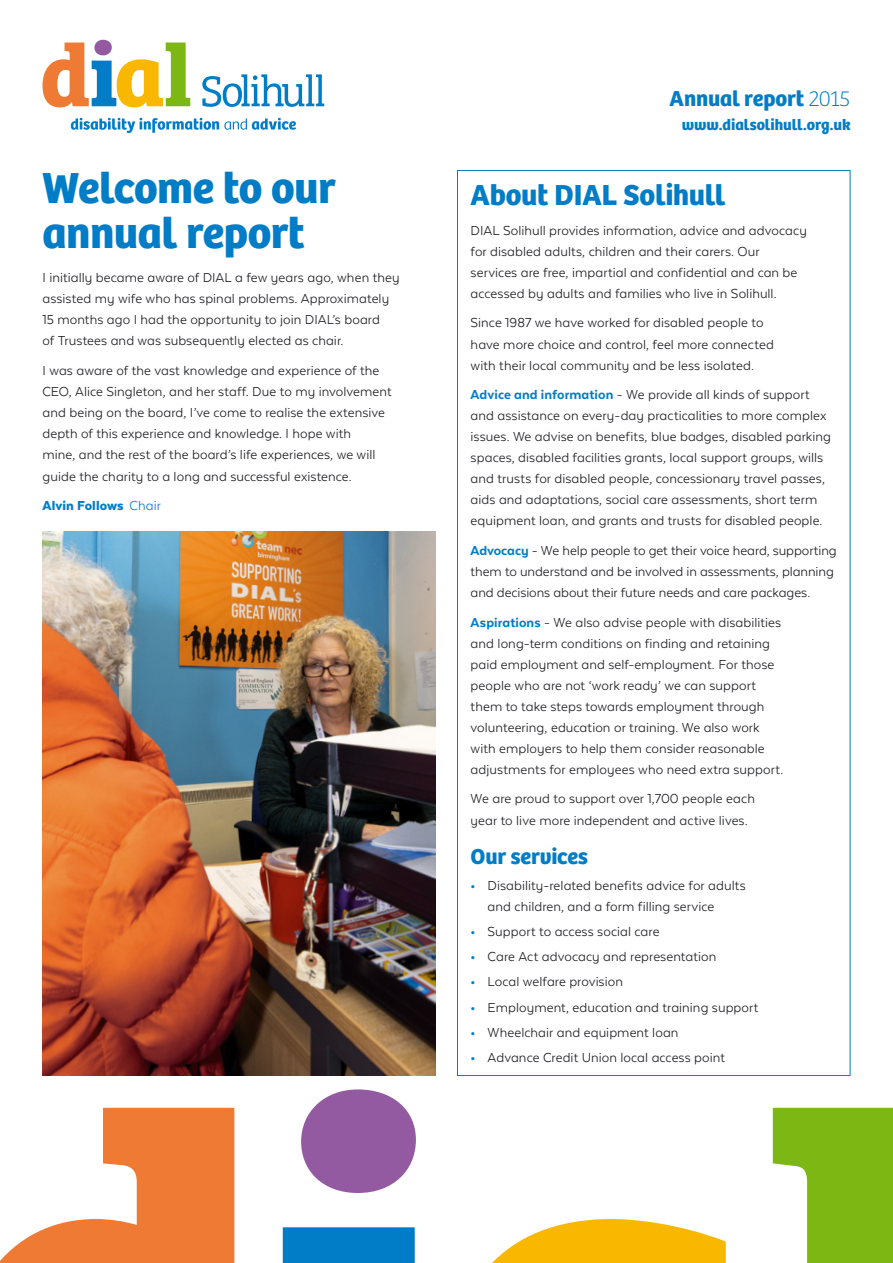
<style>
.page{position:relative;width:893px;height:1263px;background:#fff}
.page>*{position:absolute;margin:0;border:0;box-sizing:border-box;transform-origin:0 0}
.t1{font:700 45px/45.2px "Bree";letter-spacing:-.015em;color:#007dc6}
.t2{font:700 30px "Bree";letter-spacing:-.005em;color:#007dc6}
.t3{font:700 22.5px "Bree";letter-spacing:-.005em;color:#007dc6}
.t4{font:700 15.9px "Bree";color:#007dc6}
.t5{font:15px/21px "Texta Alt";letter-spacing:.005em;color:#1b1c20}
.t6{font:900 15px "Texta Alt";letter-spacing:.005em;color:#007dc6}
.s1{font-weight:400}
.s2{font-weight:100}
.s3{font-weight:800;color:#007dc6}
.s4{font-weight:900;color:#007dc6}
</style>
<div class="page">
<svg style="left:202px;top:74px;width:122px;height:33px"></svg>
<div style="left:94px;top:40px;width:18px;height:15px;background:#935aa1;border-radius:50%"></div>
<svg style="left:43px;top:43px;width:147px;height:64px"></svg>
<svg style="left:71px;top:118px;width:225px;height:15px"></svg>
<svg style="left:0;top:1108px;width:235px;height:155px"></svg>
<div style="left:301px;top:1089px;width:115px;height:104px;background:#935aa1;border-radius:50%"></div>
<svg style="left:283px;top:1219px;width:443px;height:44px"></svg>
<svg style="left:773px;top:1108px;width:120px;height:155px"></svg>
<img style="left:43px;top:531px;width:393px;height:545px">
<h1 class="t1" style="left:43px;top:165px;width:295px">Welcome to our annual report</h1>
<p class="t5" style="left:43px;top:266px;width:359px">I initially became aware of DIAL a few years ago, when they assisted my wife who has spinal problems. Approximately 15 months ago I had the opportunity to join DIAL’s board<br>of Trustees and was subsequently elected as chair.</p>
<p class="t5" style="left:43px;top:360px;width:351px">I was aware of the vast knowledge and experience of the CEO, Alice Singleton, and her staff. Due to my involvement and being on the board, I’ve come to realise the extensive depth of this experience and knowledge. I hope with<br>mine, and the rest of the board’s life experiences, we will guide the charity to a long and successful existence.</p>
<p class="t6" style="left:43px;top:498px;width:120px">Alvin Follows <span class="s1">Chair</span></p>
<h3 class="t3" style="left:670px;top:85px;width:182px">Annual report <span class="s2">2015</span></h3>
<p class="t4" style="left:682px;top:115px;width:170px">www.dialsolihull.org.uk</p>
<h2 class="t2" style="left:471px;top:177px;width:256px">About DIAL Solihull</h2>
<p class="t5" style="left:471px;top:220px;width:338px">DIAL Solihull provides information, advice and advocacy for disabled adults, children and their carers. Our services are free, impartial and confidential and can be accessed by adults and families who live in Solihull.</p>
<p class="t5" style="left:471px;top:312px;width:305px">Since 1987 we have worked for disabled people to have more choice and control, feel more connected with their local community and be less isolated.</p>
<p class="t5" style="left:471px;top:384px;width:362px"><span class="s3">Advice and information</span> - We provide all kinds of support and assistance on every-day practicalities to more complex issues. We advise on benefits, blue badges, disabled parking spaces, disabled facilities grants, local support groups, wills and trusts for disabled people, concessionary travel passes, aids and adaptations, social care assessments, short term equipment loan, and grants and trusts for disabled people.</p>
<p class="t5" style="left:471px;top:540px;width:368px"><span class="s3">Advocacy</span> - We help people to get their voice heard, supporting them to understand and be involved in assessments, planning and decisions about their future needs and care packages.</p>
<p class="t5" style="left:471px;top:611px;width:314px"><span class="s3">Aspirations</span> - We also advise people with disabilities and long-term conditions on finding and retaining paid employment and self-employment. For those people who are not ‘work ready’ we can support them to take steps towards employment through volunteering, education or training. We also work with employers to help them consider reasonable adjustments for employees who need extra support.</p>
<p class="t5" style="left:471px;top:788px;width:286px">We are proud to support over 1,700 people each year to live more independent and active lives.</p>
<h3 class="t3" style="left:471px;top:843px;width:119px">Our services</h3>
<p class="t5" style="left:488px;top:874px;width:260px;text-indent:-17px"><span class="s4">•</span> Disability-related benefits advice for adults and children, and a form filling service</p>
<p class="t5" style="left:471px;top:921px;width:190px"><span class="s4">•</span> Support to access social care</p>
<p class="t5" style="left:471px;top:946px;width:247px"><span class="s4">•</span> Care Act advocacy and representation</p>
<p class="t5" style="left:471px;top:971px;width:154px"><span class="s4">•</span> Local welfare provision</p>
<p class="t5" style="left:471px;top:997px;width:289px"><span class="s4">•</span> Employment, education and training support</p>
<p class="t5" style="left:471px;top:1022px;width:209px"><span class="s4">•</span> Wheelchair and equipment loan</p>
<p class="t5" style="left:471px;top:1047px;width:256px"><span class="s4">•</span> Advance Credit Union local access point</p>
</div>
